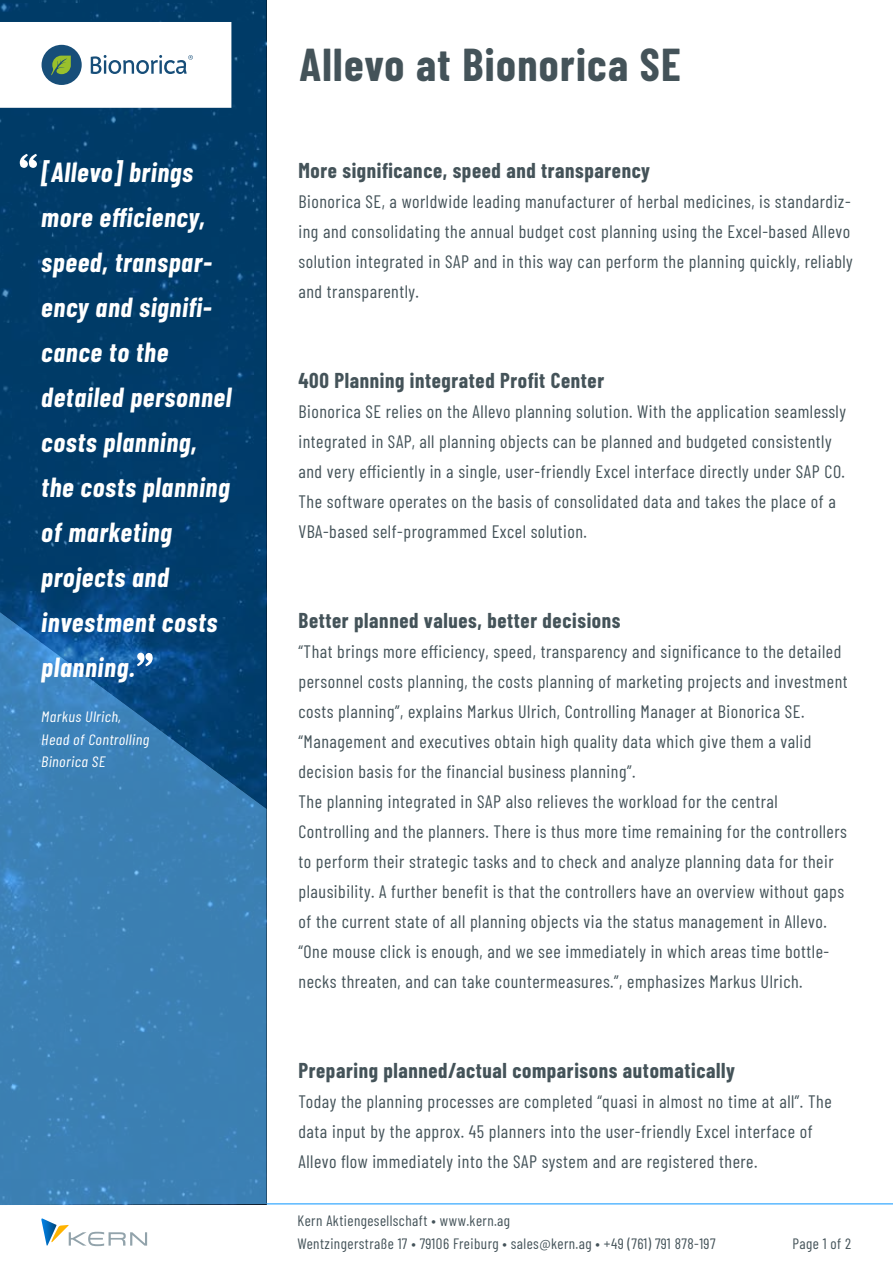
<style>
.page{position:relative;width:893px;height:1263px;background:#fff}
.page>*{position:absolute;margin:0;border:0;box-sizing:border-box;transform-origin:0 0}
.t1{font:700 45px "Barlow Condensed";letter-spacing:.03em;color:#445359}
.t2{font:italic 700 27px/45px "Barlow Condensed";letter-spacing:.03em;color:#fff}
.t3{font:700 21px "Barlow Condensed";letter-spacing:.03em;color:#445359}
.t4{font:18px/30px "Barlow Condensed";letter-spacing:.03em;color:#445359}
.t5{font:15px/22.5px "Barlow Condensed";letter-spacing:.03em;color:#445359}
.t6{font:italic 15px/22.5px "Barlow Condensed";letter-spacing:.025em;color:#fff;scale:1.07 1}
</style>
<div class="page">
<div style="left:0;top:809px;width:267px;height:396px;background:#3b80b3"></div>
<svg style="left:0;top:0;width:267px;height:809px;background:#094777"></svg>
<svg style="left:41px;top:1218px;width:106px;height:28px"></svg>
<hr style="left:267px;top:1203px;width:626px;height:1px;background:#55b7ff">
<svg style="left:137px;top:653px;width:16px;height:13px"></svg>
<svg style="left:20px;top:154px;width:17px;height:14px"></svg>
<svg style="left:0;top:22px;width:231px;height:86px"></svg>
<h2 class="t2" style="left:41px;top:148px;width:191px">[Allevo] brings more efficiency, speed, transpar&shy;ency and signifi&shy;cance to the detailed personnel costs planning, the costs planning of marketing projects and investment costs planning.</h2>
<p class="t6" style="left:41px;top:704px;width:102px">Markus Ulrich,<br>Head of Controlling<br>Binorica SE</p>
<h1 class="t1" style="left:299px;top:32px;width:383px">Allevo at Bionorica SE</h1>
<p class="t3" style="left:298px;top:155px;width:353px">More significance, speed and transparency</p>
<p class="t4" style="left:298px;top:185px;width:556px">Bionorica SE, a worldwide leading manufacturer of herbal medicines, is standardiz&shy;ing and consolidating the annual budget cost planning using the Excel-based Allevo solution integrated in SAP and in this way can perform the planning quickly, reliably and transparently.</p>
<p class="t3" style="left:298px;top:365px;width:307px">400 Planning integrated Profit Center</p>
<p class="t4" style="left:298px;top:395px;width:549px">Bionorica SE relies on the Allevo planning solution. With the application seamlessly integrated in SAP, all planning objects can be planned and budgeted consistently and very efficiently in a single, user-friendly Excel interface directly under SAP CO.<br>The software operates on the basis of consolidated data and takes the place of a VBA-based self-programmed Excel solution.</p>
<p class="t3" style="left:298px;top:605px;width:323px">Better planned values, better decisions</p>
<p class="t4" style="left:298px;top:635px;width:551px">“That brings more efficiency, speed, transparency and significance to the detailed personnel costs planning, the costs planning of marketing projects and investment costs planning”, explains Markus Ulrich, Controlling Manager at Bionorica SE. “Management and executives obtain high quality data which give them a valid decision basis for the financial business planning”.<br>The planning integrated in SAP also relieves the workload for the central Controlling and the planners. There is thus more time remaining for the controllers to perform their strategic tasks and to check and analyze planning data for their plausibility. A further benefit is that the controllers have an overview without gaps of the current state of all planning objects via the status management in Allevo. “One mouse click is enough, and we see immediately in which areas time bottle&shy;necks threaten, and can take countermeasures.”, emphasizes Markus Ulrich.</p>
<p class="t3" style="left:298px;top:1055px;width:438px">Preparing planned/actual comparisons automatically</p>
<p class="t4" style="left:298px;top:1085px;width:535px">Today the planning processes are completed “quasi in almost no time at all”. The data input by the approx. 45 planners into the user-friendly Excel interface of<br>Allevo flow immediately into the SAP system and are registered there.</p>
<p class="t5" style="left:297px;top:1208px;width:420px">Kern Aktiengesellschaft • www.kern.ag<br>Wentzingerstraße 17 • 79106 Freiburg • sales@kern.ag • +49 (761) 791 878-197</p>
<p class="t5" style="left:792px;top:1231px;width:60px">Page 1 of 2</p>
</div>
